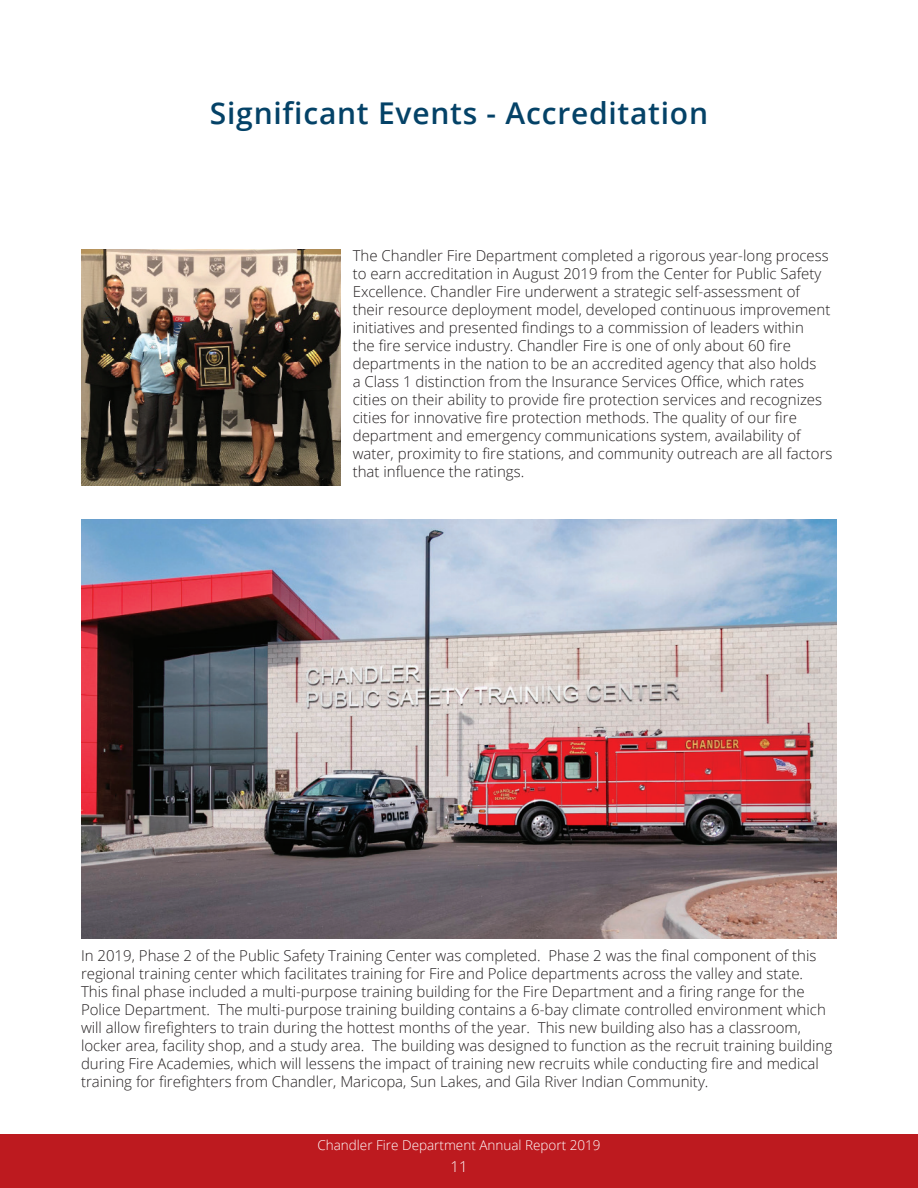
<style>
.page{position:relative;width:918px;height:1188px;background:#fff}
.page>*{position:absolute;margin:0;border:0;box-sizing:border-box;transform-origin:0 0}
.t1{font:600 30px "Open Sans";letter-spacing:.025em;color:#044267}
.t2{font:300 15px/18px "Open Sans";color:#231f20}
.t3{font:300 15px "Open Sans";color:#fff}
.t4{font:300 13.5px "Open Sans";color:#fff}
</style>
<div class="page">
<div style="left:0;top:1134px;width:918px;height:54px;background:#bd1a1f"></div>
<img style="left:81px;top:250px;width:260px;height:235px">
<img style="left:81px;top:520px;width:756px;height:419px">
<h1 class="t1" style="left:210px;top:93px;width:500px">Significant Events - Accreditation</h1>
<p class="t2" style="left:353px;top:246px;width:481px">The Chandler Fire Department completed a rigorous year-long process to earn accreditation in August 2019 from the Center for Public Safety Excellence. Chandler Fire underwent a strategic self-assessment of their resource deployment model, developed continuous improvement initiatives and presented findings to a commission of leaders within<br>the fire service industry. Chandler Fire is one of only about 60 fire departments in the nation to be an accredited agency that also holds<br>a Class 1 distinction from the Insurance Services Office, which rates cities on their ability to provide fire protection services and recognizes cities for innovative fire protection methods. The quality of our fire department and emergency communications system, availability of water, proximity to fire stations, and community outreach are all factors that influence the ratings.</p>
<p class="t2" style="left:81px;top:946px;width:753px">In 2019, Phase 2 of the Public Safety Training Center was completed. Phase 2 was the final component of this regional training center which facilitates training for Fire and Police departments across the valley and state.<br>This final phase included a multi-purpose training building for the Fire Department and a firing range for the Police Department. The multi-purpose training building contains a 6-bay climate controlled environment which will allow firefighters to train during the hottest months of the year. This new building also has a classroom, locker area, facility shop, and a study area. The building was designed to function as the recruit training building during Fire Academies, which will lessens the impact of training new recruits while conducting fire and medical training for firefighters from Chandler, Maricopa, Sun Lakes, and Gila River Indian Community.</p>
<p class="t4" style="left:317px;top:1136px;width:285px">Chandler Fire Department Annual Report 2019</p>
<p class="t3" style="left:450px;top:1157px;width:19px">11</p>
</div>
